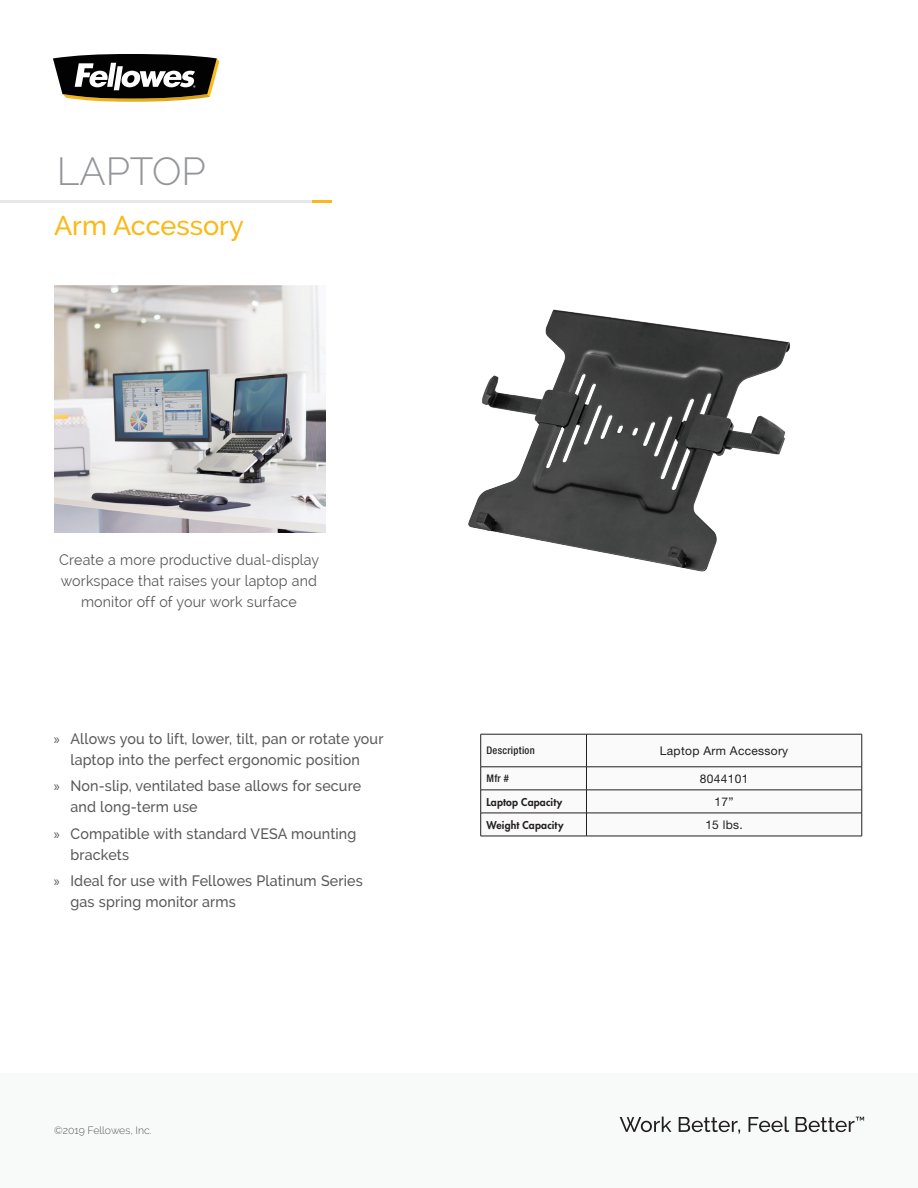
<style>
.page{position:relative;width:918px;height:1188px;background:#fff}
.page>*{position:absolute;margin:0;border:0;box-sizing:border-box;transform-origin:0 0}
.t1{font:300 39px "Raleway";color:#939598}
.t2{font:500 27px "Raleway";color:#fcb814}
.t3{font:500 15px/21px "Raleway";letter-spacing:.01em;color:#57585a;scale:.95 1}
.t4{font:15px/21px "Raleway";letter-spacing:.01em;color:#57585a;text-align:center;scale:.95 1}
.t5{font:12px "Helvetica Neue LT Std";letter-spacing:.025em;color:#231f20}
.t6{font:800 10.5px "Futura Std";letter-spacing:.015em;color:#231f20}
.t7{font:300 10.5px "Raleway";color:#57585a}
.t8{font:500 condensed 10.5px "Helvetica Neue LT Std";letter-spacing:.025em;color:#231f20}
.s1{font-family:"Myriad Pro";font-weight:400}
</style>
<div class="page">
<div style="left:0;top:1073px;width:918px;height:115px;background:#f8f9f9"></div>
<svg style="left:480px;top:734px;width:383px;height:102px"></svg>
<hr style="left:481px;top:836px;width:105px;height:1px;background:#231f20">
<hr style="left:586px;top:836px;width:276px;height:1px;background:#231f20">
<img style="left:55px;top:285px;width:271px;height:248px">
<img style="left:468px;top:309px;width:322px;height:263px">
<svg style="left:53px;top:54px;width:166px;height:48px"></svg>
<svg style="left:620px;top:1117px;width:51px;height:15px"></svg>
<svg style="left:679px;top:1117px;width:61px;height:17px"></svg>
<svg style="left:749px;top:1117px;width:40px;height:15px"></svg>
<svg style="left:796px;top:1117px;width:68px;height:15px"></svg>
<hr style="left:311px;top:200px;width:21px;height:3px;background:#fcb814">
<hr style="left:0;top:200px;width:311px;height:3px;background:#e6e7e9">
<h1 class="t1" style="left:57px;top:149px;width:151px">LAPTOP</h1>
<h2 class="t2" style="left:54px;top:210px;width:191px">Arm Accessory</h2>
<p class="t4" style="left:59px;top:549px;width:275px">Create a more productive dual-display workspace that raises your laptop and monitor off of your work surface</p>
<p class="t3" style="left:54px;top:728px;width:348px;text-align:center"><span class="s1">»</span> Allows you to lift, lower, tilt, pan or rotate your laptop into the perfect ergonomic position</p>
<p class="t3" style="left:71px;top:776px;width:308px;text-indent:-17px"><span class="s1">»</span> Non-slip, ventilated base allows for secure and long-term use</p>
<p class="t3" style="left:71px;top:823px;width:302px;text-indent:-17px"><span class="s1">»</span> Compatible with standard VESA mounting brackets</p>
<p class="t3" style="left:71px;top:871px;width:309px;text-indent:-17px"><span class="s1">»</span> Ideal for use with Fellowes Platinum Series gas spring monitor arms</p>
<p class="t7" style="left:54px;top:1124px;width:99px">©2019 Fellowes, Inc.</p>
<p class="t8" style="left:486px;top:744px;width:50px">Description</p>
<p class="t5" style="left:660px;top:743px;width:130px">Laptop Arm Accessory</p>
<p class="t8" style="left:486px;top:772px;width:24px">Mfr #</p>
<p class="t5" style="left:700px;top:771px;width:50px">8044101</p>
<p class="t6" style="left:486px;top:795px;width:77px">Laptop Capacity</p>
<p class="t5" style="left:715px;top:794px;width:21px">17”</p>
<p class="t6" style="left:486px;top:818px;width:79px">Weight Capacity</p>
<p class="t5" style="left:705px;top:817px;width:39px">15 lbs.</p>
</div>
